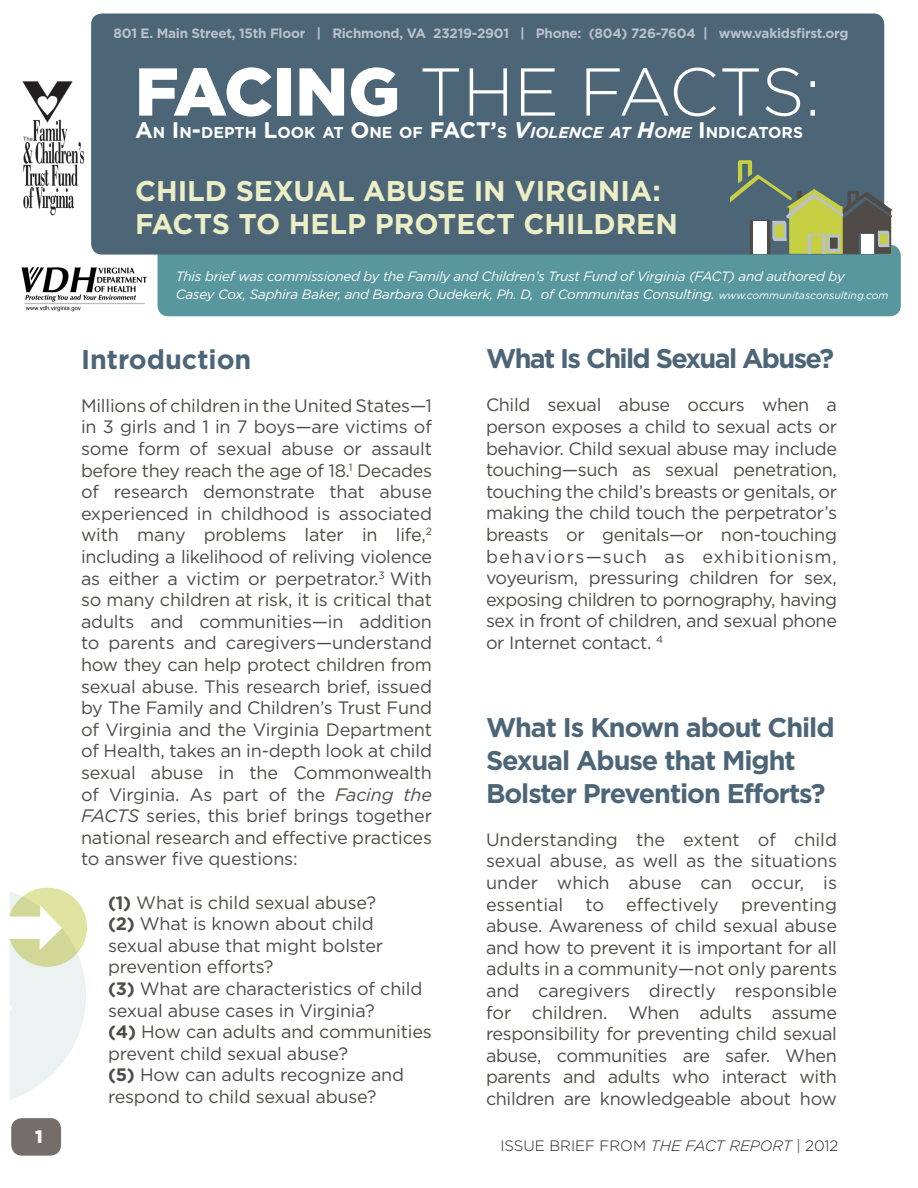
<style>
.page{position:relative;width:918px;height:1188px;background:#fff}
.page>*{position:absolute;margin:0;border:0;box-sizing:border-box;transform-origin:0 0}
.t1{font:300 67.5px "Gotham";letter-spacing:-.005em;color:#fff}
.t2{font:700 28.5px/33px "Gotham";color:#eceec5}
.Main_body_paragraph{font:700 27px/33px "Gotham";letter-spacing:-.04em;color:#4c6577}
.Main_body_paragraph-2{font:700 27px "Gotham";letter-spacing:-.06em;color:#4c6577}
.Main_body_paragraph-3{font:700 27px "Gotham";color:#4c6577}
.Paragraph_Style_1{font:18px/21.6px "Gotham";letter-spacing:-.01em;color:#504b47}
.t3{font:900 18px "Gotham";color:#fff}
.t4{font:700 15.75px "Gotham";color:#fff}
.t5{font:300 15px "Gotham";color:#231f20}
.Paragraph_Style_1-2{font:italic 13.5px "Gotham";letter-spacing:-.02em;color:#fff}
.Paragraph_Style_1-3{font:700 13.5px "Gotham";letter-spacing:-.02em;color:#b9c1ca}
.s1{font-weight:900}
.s2{font-size:22.5px}
.s3{font-style:italic;font-size:22.5px}
.s4{font-style:italic}
.s5{font-size:10.5px}
.s6{font-weight:700}
</style>
<div class="page">
<div style="left:157px;top:245px;width:744px;height:71px;background:#58979d;border-radius:11px"></div>
<div style="left:91px;top:14px;width:793px;height:241px;background:#4c6577;border-radius:11px"></div>
<img style="left:22px;top:81px;width:63px;height:135px">
<svg style="left:730px;top:160px;width:163px;height:94px"></svg>
<div style="left:754px;top:222px;width:13px;height:32px;background:#fff"></div>
<div style="left:861px;top:234px;width:12px;height:20px;background:#fff"></div>
<svg style="left:9px;top:887px;width:77px;height:269px"></svg>
<img style="left:21px;top:267px;width:126px;height:44px">
<p class="t3" style="left:35px;top:1126px;width:9px">1</p>
<p class="Paragraph_Style_1-3" style="left:114px;top:25px;width:737px">801 E. Main Street, 15th Floor | Richmond, VA 23219-2901 | Phone: (804) 726-7604 | www.vakidsfirst.org</p>
<p class="t1" style="left:135px;top:55px;width:687px"><span class="s1">FACING</span> THE FACTS:</p>
<p class="t4" style="left:135px;top:123px;width:670px"><span class="s2">A</span>N <span class="s2">I</span>N<span class="s2">-</span>DEPTH <span class="s2">L</span>OOK AT <span class="s2">O</span>NE OF <span class="s2">FACT’</span>S <span class="s3">V</span><span class="s4">IOLENCE AT</span> <span class="s3">H</span><span class="s4">OME</span> <span class="s2">I</span>NDICATORS</p>
<p class="t2" style="left:135px;top:174px;width:544px">CHILD SEXUAL ABUSE IN VIRGINIA:<br>FACTS TO HELP PROTECT CHILDREN</p>
<p class="Paragraph_Style_1-2" style="left:176px;top:269px;width:670px">This brief was commissioned by the Family and Children’s Trust Fund of Virginia (FACT) and authored by</p>
<p class="Paragraph_Style_1-2" style="left:176px;top:287px;width:714px">Casey Cox, Saphira Baker, and Barbara Oudekerk, Ph. D, of Communitas Consulting. <span class="s5">www.communitasconsulting.com</span></p>
<p class="Main_body_paragraph-3" style="left:81px;top:343px;width:172px">Introduction</p>
<p class="Paragraph_Style_1" style="left:81px;top:394px;width:353px;text-align:justify">Millions of children in the United States—1 in 3 girls and 1 in 7 boys—are victims of some form of sexual abuse or assault before they reach the age of 18.<sup>1</sup> Decades of research demonstrate that abuse experienced in childhood is associated with many problems later in life,<sup>2 </sup>including a likelihood of reliving violence as either a victim or perpetrator.<sup>3</sup> With so many children at risk, it is critical that adults and communities—in addition to parents and caregivers—understand how they can help protect children from sexual abuse. This research brief, issued by The Family and Children’s Trust Fund of Virginia and the Virginia Department of Health, takes an in-depth look at child sexual abuse in the Commonwealth of Virginia. As part of the <span class="s4">Facing the FACTS</span> series, this brief brings together national research and effective practices to answer five questions:</p>
<p class="Paragraph_Style_1" style="left:108px;top:891px;width:270px"><span class="s6">(1)</span> What is child sexual abuse?</p>
<p class="Paragraph_Style_1" style="left:108px;top:913px;width:277px"><span class="s6">(2)</span> What is known about child sexual abuse that might bolster prevention efforts?</p>
<p class="Paragraph_Style_1" style="left:108px;top:977px;width:316px"><span class="s6">(3)</span> What are characteristics of child sexual abuse cases in Virginia?</p>
<p class="Paragraph_Style_1" style="left:108px;top:1021px;width:325px"><span class="s6">(4)</span> How can adults and communities prevent child sexual abuse?</p>
<p class="Paragraph_Style_1" style="left:108px;top:1064px;width:298px"><span class="s6">(5)</span> How can adults recognize and respond to child sexual abuse?</p>
<p class="Main_body_paragraph-2" style="left:486px;top:343px;width:350px">What Is Child Sexual Abuse?</p>
<p class="Paragraph_Style_1" style="left:486px;top:394px;width:353px;text-align:justify">Child sexual abuse occurs when a person exposes a child to sexual acts or behavior. Child sexual abuse may include touching—such as sexual penetration, touching the child’s breasts or genitals, or making the child touch the perpetrator’s breasts or genitals—or non-touching behaviors—such as exhibitionism, voyeurism, pressuring children for sex, exposing children to pornography, having sex in front of children, and sexual phone or Internet contact. <sup>4</sup></p>
<p class="Main_body_paragraph" style="left:486px;top:710px;width:350px">What Is Known about Child<br>Sexual Abuse that Might<br>Bolster Prevention Efforts?</p>
<p class="Paragraph_Style_1" style="left:486px;top:828px;width:353px;text-align:justify">Understanding the extent of child sexual abuse, as well as the situations under which abuse can occur, is essential to effectively preventing abuse. Awareness of child sexual abuse and how to prevent it is important for all adults in a community—not only parents and caregivers directly responsible for children. When adults assume responsibility for preventing child sexual abuse, communities are safer. When parents and adults who interact with children are knowledgeable about how</p>
<p class="t5" style="left:500px;top:1138px;width:340px">ISSUE BRIEF FROM <span class="s4">THE FACT REPORT</span> | 2012</p>
</div>
